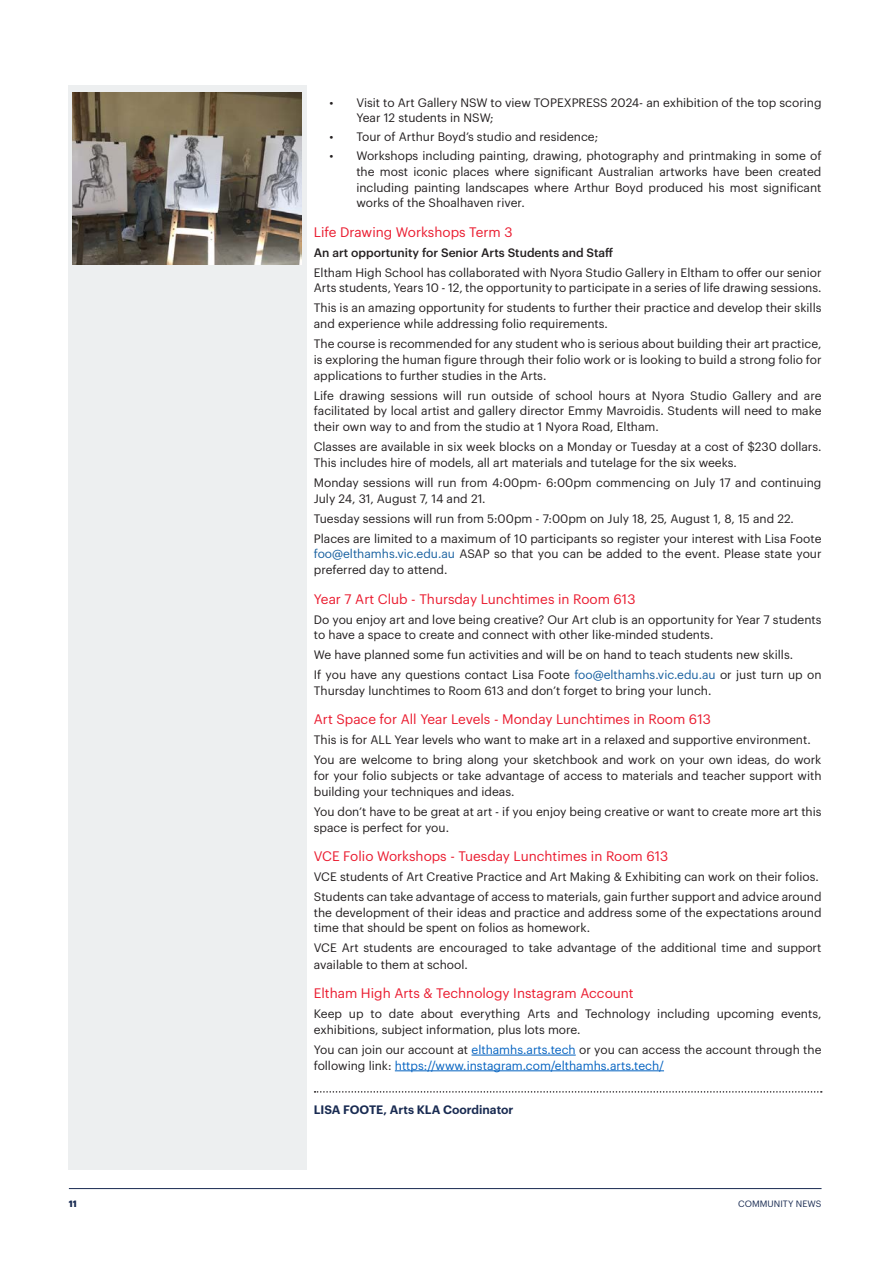
<style>
.page{position:relative;width:893px;height:1263px;background:#fff}
.page>*{position:absolute;margin:0;border:0;box-sizing:border-box;transform-origin:0 0}
.Sub_Headings{font:13.5px "Graphik";color:#ea1b2f}
.sub{font:12px/15.8px "Graphik";color:#231f20}
.sub-2{font:500 12px "Graphik";color:#231f20}
.Author_s_Name{font:600 12px "Graphik";color:#192b52}
.t1{font:9px "Graphik";letter-spacing:.005em;color:#192b52}
.t2{font:700 9px "Graphik";color:#192b52}
.s1{color:#1860a0}
.s2{color:#0563c1}
</style>
<div class="page">
<hr style="left:69px;top:1188px;width:752px;height:1px;background:#192b52">
<div style="left:68px;top:85px;width:239px;height:1084px;background:#edeff0"></div>
<hr style="left:471px;top:1055px;width:105px;height:1px;background:#0563c1">
<hr style="left:395px;top:1070px;width:269px;height:1px;background:#0563c1">
<svg style="left:315px;top:1091px;width:507px;height:1px"></svg>
<img style="left:72px;top:92px;width:230px;height:172px">
<p class="sub" style="left:356px;top:93px;width:467px;text-indent:-27px">• Visit to Art Gallery NSW to view TOPEXPRESS 2024- an exhibition of the top scoring<br>Year 12 students in NSW;</p>
<p class="sub" style="left:329px;top:128px;width:270px">• Tour of Arthur Boyd’s studio and residence;</p>
<p class="sub" style="left:356px;top:147px;width:467px;text-align:justify;text-indent:-27px">• Workshops including painting, drawing, photography and printmaking in some of the most iconic places where significant Australian artworks have been created including painting landscapes where Arthur Boyd produced his most significant works of the Shoalhaven river.</p>
<p class="Sub_Headings" style="left:314px;top:222px;width:200px">Life Drawing Workshops Term 3</p>
<p class="sub-2" style="left:314px;top:243px;width:301px">An art opportunity for Senior Arts Students and Staff</p>
<p class="sub" style="left:314px;top:263px;width:509px">Eltham High School has collaborated with Nyora Studio Gallery in Eltham to offer our senior<br>Arts students, Years 10 - 12, the opportunity to participate in a series of life drawing sessions.</p>
<p class="sub" style="left:314px;top:299px;width:509px">This is an amazing opportunity for students to further their practice and develop their skills and experience while addressing folio requirements.</p>
<p class="sub" style="left:314px;top:335px;width:509px;text-align:justify">The course is recommended for any student who is serious about building their art practice, is exploring the human figure through their folio work or is looking to build a strong folio for applications to further studies in the Arts.</p>
<p class="sub" style="left:314px;top:386px;width:509px;text-align:justify">Life drawing sessions will run outside of school hours at Nyora Studio Gallery and are facilitated by local artist and gallery director Emmy Mavroidis. Students will need to make their own way to and from the studio at 1 Nyora Road, Eltham.</p>
<p class="sub" style="left:314px;top:438px;width:509px">Classes are available in six week blocks on a Monday or Tuesday at a cost of $230 dollars.<br>This includes hire of models, all art materials and tutelage for the six weeks.</p>
<p class="sub" style="left:314px;top:474px;width:509px">Monday sessions will run from 4:00pm- 6:00pm commencing on July 17 and continuing<br>July 24, 31, August 7, 14 and 21.</p>
<p class="sub" style="left:314px;top:509px;width:482px">Tuesday sessions will run from 5:00pm - 7:00pm on July 18, 25, August 1, 8, 15 and 22.</p>
<p class="sub" style="left:314px;top:529px;width:509px;text-align:justify">Places are limited to a maximum of 10 participants so register your interest with Lisa Foote <span class="s1">foo@elthamhs.vic.edu.au</span> ASAP so that you can be added to the event. Please state your preferred day to attend.</p>
<p class="Sub_Headings" style="left:314px;top:588px;width:323px">Year 7 Art Club - Thursday Lunchtimes in Room 613</p>
<p class="sub" style="left:314px;top:610px;width:509px">Do you enjoy art and love being creative? Our Art club is an opportunity for Year 7 students to have a space to create and connect with other like-minded students.</p>
<p class="sub" style="left:314px;top:646px;width:481px">We have planned some fun activities and will be on hand to teach students new skills.</p>
<p class="sub" style="left:314px;top:666px;width:509px">If you have any questions contact Lisa Foote <span class="s1">foo@elthamhs.vic.edu.au</span> or just turn up on<br>Thursday lunchtimes to Room 613 and don’t forget to bring your lunch.</p>
<p class="Sub_Headings" style="left:314px;top:709px;width:399px">Art Space for All Year Levels - Monday Lunchtimes in Room 613</p>
<p class="sub" style="left:314px;top:731px;width:498px">This is for ALL Year levels who want to make art in a relaxed and supportive environment.</p>
<p class="sub" style="left:314px;top:751px;width:509px;text-align:justify">You are welcome to bring along your sketchbook and work on your own ideas, do work for your folio subjects or take advantage of access to materials and teacher support with building your techniques and ideas.</p>
<p class="sub" style="left:314px;top:802px;width:509px">You don’t have to be great at art - if you enjoy being creative or want to create more art this space is perfect for you.</p>
<p class="Sub_Headings" style="left:314px;top:846px;width:356px">VCE Folio Workshops - Tuesday Lunchtimes in Room 613</p>
<p class="sub" style="left:314px;top:867px;width:507px">VCE students of Art Creative Practice and Art Making &amp; Exhibiting can work on their folios.</p>
<p class="sub" style="left:314px;top:888px;width:509px;text-align:justify">Students can take advantage of access to materials, gain further support and advice around the development of their ideas and practice and address some of the expectations around time that should be spent on folios as homework.</p>
<p class="sub" style="left:314px;top:939px;width:509px;line-height:16.5px">VCE Art students are encouraged to take advantage of the additional time and support available to them at school.</p>
<p class="Sub_Headings" style="left:314px;top:983px;width:321px">Eltham High Arts &amp; Technology Instagram Account</p>
<p class="sub" style="left:314px;top:1005px;width:509px">Keep up to date about everything Arts and Technology including upcoming events, exhibitions, subject information, plus lots more.</p>
<p class="sub" style="left:314px;top:1041px;width:509px">You can join our account at <span class="s2">elthamhs.arts.tech</span> or you can access the account through the following link: <span class="s2">https://www.instagram.com/elthamhs.arts.tech/</span></p>
<p class="Author_s_Name" style="left:314px;top:1100px;width:201px">LISA FOOTE, Arts KLA Coordinator</p>
<p class="t2" style="left:69px;top:1196px;width:10px">11</p>
<p class="t1" style="left:738px;top:1196px;width:85px">COMMUNITY NEWS</p>
</div>
